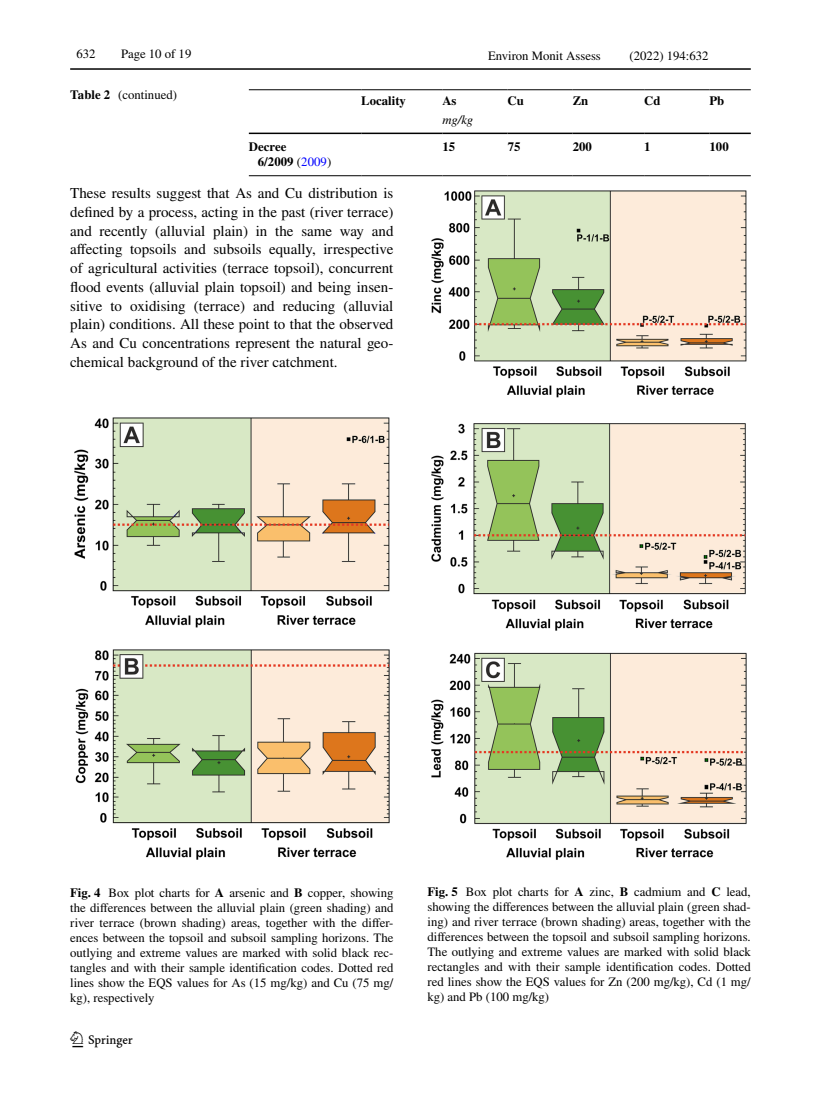
<style>
.page{position:relative;width:821px;height:1106px;background:#fff}
.page>*{position:absolute;margin:0;border:0;box-sizing:border-box;transform-origin:0 0}
.t1{font:22.5px "Springnew Regular 2";color:#000}
.t2{font:15px/18.8px "STIX";color:#000;text-align:justify}
.t3{font:12.75px/15px "STIX";color:#000;text-align:justify}
.t4{font:700 12.75px/15px "STIX";color:#000}
.t5{font:italic 12.75px "STIX";color:#000}
.s1{font-weight:700}
.s2{font-weight:400}
.s3{font-weight:400;color:#00f}
</style>
<div class="page">
<hr style="left:70px;top:68px;width:680px;height:2px;background:#000">
<hr style="left:249px;top:89px;width:112px;height:1px;background:#000">
<hr style="left:361px;top:89px;width:81px;height:1px;background:#000">
<hr style="left:361px;top:133px;width:81px;height:1px;background:#000">
<hr style="left:442px;top:89px;width:65px;height:1px;background:#000">
<hr style="left:507px;top:89px;width:65px;height:1px;background:#000">
<hr style="left:572px;top:89px;width:72px;height:1px;background:#000">
<hr style="left:644px;top:89px;width:65px;height:1px;background:#000">
<hr style="left:709px;top:89px;width:41px;height:1px;background:#000">
<hr style="left:249px;top:133px;width:112px;height:1px;background:#000">
<hr style="left:442px;top:133px;width:65px;height:1px;background:#000">
<hr style="left:507px;top:133px;width:65px;height:1px;background:#000">
<hr style="left:572px;top:133px;width:72px;height:1px;background:#000">
<hr style="left:644px;top:133px;width:65px;height:1px;background:#000">
<hr style="left:709px;top:133px;width:41px;height:1px;background:#000">
<hr style="left:249px;top:175px;width:112px;height:1px;background:#000">
<hr style="left:361px;top:175px;width:81px;height:1px;background:#000">
<hr style="left:442px;top:175px;width:65px;height:1px;background:#000">
<hr style="left:507px;top:175px;width:65px;height:1px;background:#000">
<hr style="left:572px;top:175px;width:72px;height:1px;background:#000">
<hr style="left:644px;top:175px;width:65px;height:1px;background:#000">
<hr style="left:709px;top:175px;width:41px;height:1px;background:#000">
<img style="left:74px;top:417px;width:316px;height:443px">
<img style="left:431px;top:190px;width:316px;height:670px">
<p class="t3" style="left:77px;top:47px;width:21px">632</p>
<p class="t3" style="left:121px;top:47px;width:72px">Page 10 of 19</p>
<p class="t3" style="left:70px;top:88px;width:108px"><span class="s1">Table 2</span> (continued)</p>
<p class="t3" style="left:488px;top:49px;width:114px">Environ Monit Assess</p>
<p class="t3" style="left:629px;top:49px;width:80px">(2022) 194:632</p>
<p class="t4" style="left:361px;top:93px;width:46px">Locality</p>
<p class="t4" style="left:442px;top:93px;width:16px">As</p>
<p class="t4" style="left:507px;top:93px;width:18px">Cu</p>
<p class="t4" style="left:572px;top:93px;width:17px">Zn</p>
<p class="t4" style="left:644px;top:93px;width:18px">Cd</p>
<p class="t4" style="left:709px;top:93px;width:16px">Pb</p>
<p class="t5" style="left:442px;top:110px;width:32px">mg/kg</p>
<p class="t4" style="left:258px;top:139px;width:75px;text-indent:-9px">Decree<br>6/2009 <span class="s2">(</span><span class="s3">2009</span><span class="s2">)</span></p>
<p class="t4" style="left:442px;top:139px;width:14px">15</p>
<p class="t4" style="left:507px;top:139px;width:14px">75</p>
<p class="t4" style="left:572px;top:139px;width:21px">200</p>
<p class="t4" style="left:644px;top:139px;width:8px">1</p>
<p class="t4" style="left:709px;top:139px;width:21px">100</p>
<p class="t2" style="left:70px;top:185px;width:325px">These results suggest that As and Cu distribution is defined by a process, acting in the past (river terrace) and recently (alluvial plain) in the same way and affecting topsoils and subsoils equally, irrespective of agricultural activities (terrace topsoil), concurrent flood events (alluvial plain topsoil) and being insen&shy;sitive to oxidising (terrace) and reducing (alluvial plain) conditions. All these point to that the observed As and Cu concentrations represent the natural geo&shy;chemical background of the river catchment.</p>
<p class="t3" style="left:70px;top:885px;width:325px"><span class="s1">Fig. 4</span> Box plot charts for <span class="s1">A</span> arsenic and <span class="s1">B</span> copper, showing the differences between the alluvial plain (green shading) and river terrace (brown shading) areas, together with the differ&shy;ences between the topsoil and subsoil sampling horizons. The outlying and extreme values are marked with solid black rec&shy;tangles and with their sample identification codes. Dotted red lines show the EQS values for As (15 mg/kg) and Cu (75 mg/ kg), respectively</p>
<p class="t3" style="left:427px;top:885px;width:325px"><span class="s1">Fig. 5</span> Box plot charts for <span class="s1">A</span> zinc, <span class="s1">B</span> cadmium and <span class="s1">C</span> lead, showing the differences between the alluvial plain (green shad&shy;ing) and river terrace (brown shading) areas, together with the differences between the topsoil and subsoil sampling horizons.<br>The outlying and extreme values are marked with solid black rectangles and with their sample identification codes. Dotted red lines show the EQS values for Zn (200 mg/kg), Cd (1 mg/ kg) and Pb (100 mg/kg)</p>
<h1 class="t1" style="left:72px;top:1031px;width:62px">1 3</h1>
</div>
